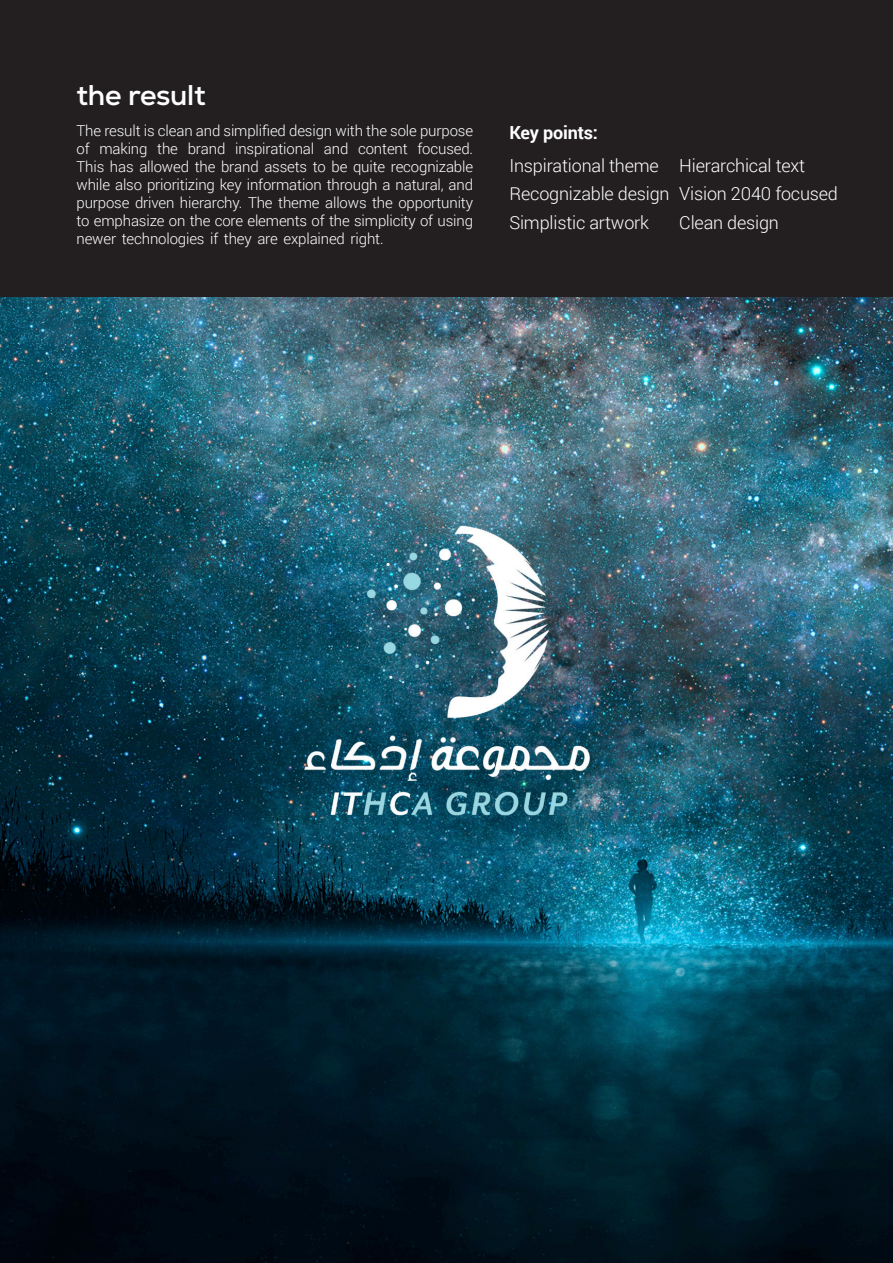
<style>
.page{position:relative;width:893px;height:1263px;background:#fff}
.page>*{position:absolute;margin:0;border:0;box-sizing:border-box;transform-origin:0 0}
.t1{font:700 28.5px "Nexa";letter-spacing:-.01em;color:#fff}
.t2{font:300 18px "Roboto";letter-spacing:-.01em;color:#fff}
.t3{font:700 18px "Roboto";letter-spacing:-.01em;color:#fff}
.t4{font:300 15px/18px "Roboto";letter-spacing:-.01em;color:#fff;text-align:right}
</style>
<div class="page">
<div style="left:0;top:0;width:893px;height:298px;background:#231f20"></div>
<img style="left:0;top:298px;width:893px;height:965px">
<p class="t1" style="left:77px;top:77px;width:131px">the result</p>
<p class="t4" style="left:77px;top:121px;width:398px">The result is clean and simplified design with the sole purpose focused.</p>
<p class="t4" style="left:77px;top:139px;width:398px;text-align:left">of<br>This has allowed the brand assets to be quite recognizable while also prioritizing key information through a natural, and purpose driven hierarchy. The theme allows the opportunity to emphasize on the core elements of the simplicity of using newer technologies if they are explained right.</p>
<p class="t4" style="left:99px;top:139px;width:50px">making</p>
<p class="t4" style="left:157px;top:139px;width:22px">the</p>
<p class="t4" style="left:188px;top:139px;width:39px">brand</p>
<p class="t4" style="left:235px;top:139px;width:81px">inspirational</p>
<p class="t4" style="left:324px;top:139px;width:26px">and</p>
<p class="t4" style="left:358px;top:139px;width:51px">content</p>
<p class="t3" style="left:509px;top:120px;width:90px">Key points:</p>
<p class="t2" style="left:509px;top:153px;width:151px">Inspirational theme</p>
<p class="t2" style="left:509px;top:181px;width:162px">Recognizable design</p>
<p class="t2" style="left:509px;top:210px;width:141px">Simplistic artwork</p>
<p class="t2" style="left:679px;top:153px;width:127px">Hierarchical text</p>
<p class="t2" style="left:679px;top:181px;width:160px">Vision 2040 focused</p>
<p class="t2" style="left:679px;top:210px;width:101px">Clean design</p>
</div>
